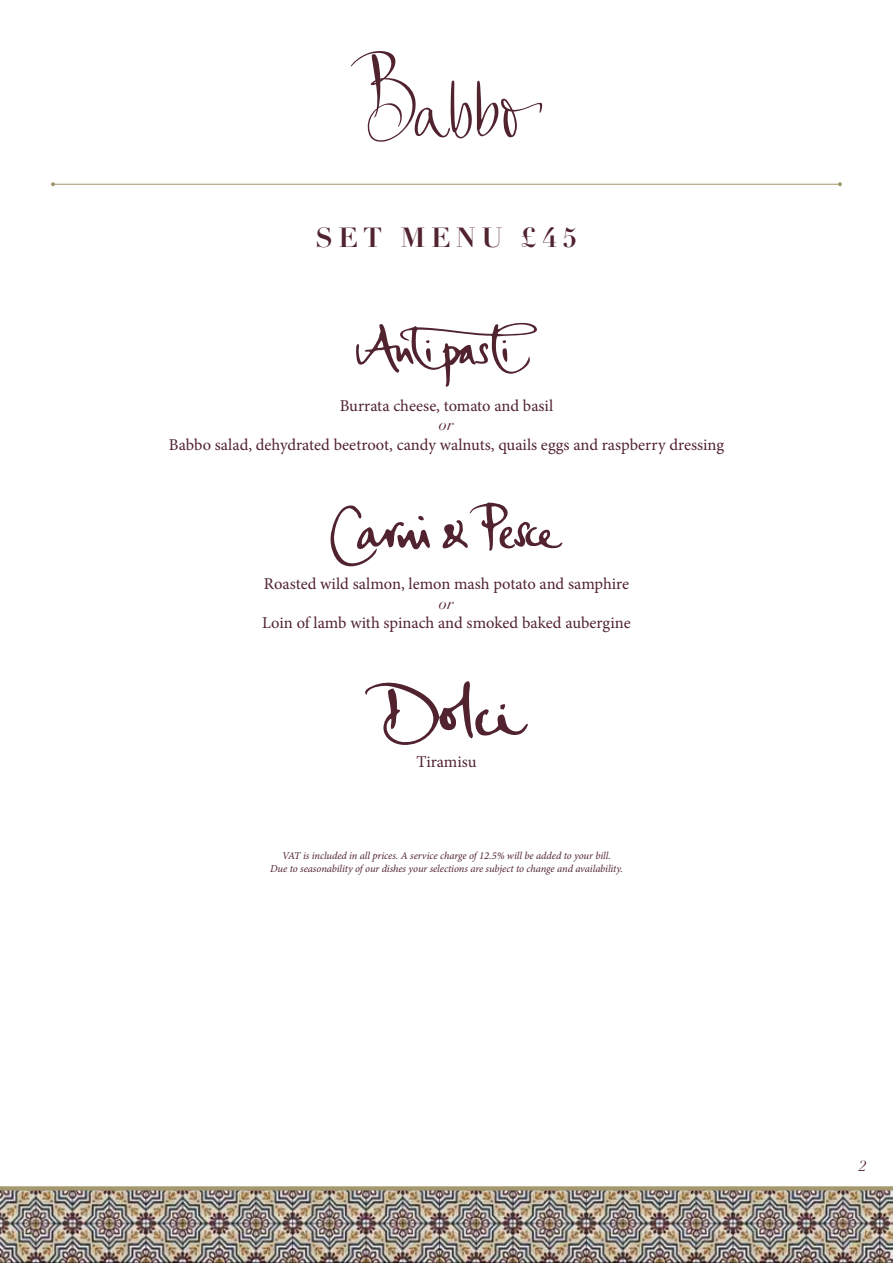
<style>
.page{position:relative;width:893px;height:1263px;background:#fff}
.page>*{position:absolute;margin:0;border:0;box-sizing:border-box;transform-origin:0 0}
.t1{font:700 27px "Didot";letter-spacing:.2em;color:#51232f}
.t2{font:16.5px "Minion Pro";color:#51232f}
.t3{font:italic 16.5px "Didot";color:#51232f}
.t4{font:italic 15px "Didot";color:#51232f}
.t5{font:italic 10.5px/12.6px "Minion Pro";letter-spacing:-.005em;color:#51232f;text-align:center}
</style>
<div class="page">
<svg style="left:351px;top:51px;width:192px;height:91px"></svg>
<hr style="left:53px;top:184px;width:787px;height:1px;background:#a3986e">
<svg style="left:51px;top:182px;width:4px;height:4px"></svg>
<svg style="left:838px;top:182px;width:4px;height:4px"></svg>
<img style="left:0;top:1190px;width:893px;height:73px">
<svg style="left:0;top:1186px;width:893px;height:4px;background:#a99f78"></svg>
<svg style="left:356px;top:322px;width:181px;height:65px"></svg>
<svg style="left:330px;top:505px;width:100px;height:62px"></svg>
<svg style="left:443px;top:502px;width:119px;height:49px"></svg>
<svg style="left:365px;top:681px;width:163px;height:64px"></svg>
<h1 class="t1" style="left:315px;top:221px;width:263px">SET MENU £45</h1>
<p class="t2" style="left:340px;top:394px;width:215px">Burrata cheese, tomato and basil</p>
<p class="t3" style="left:439px;top:415px;width:16px">or</p>
<p class="t2" style="left:169px;top:434px;width:557px">Babbo salad, dehydrated beetroot, candy walnuts, quails eggs and raspberry dressing</p>
<p class="t2" style="left:264px;top:572px;width:367px">Roasted wild salmon, lemon mash potato and samphire</p>
<p class="t3" style="left:439px;top:593px;width:16px">or</p>
<p class="t2" style="left:262px;top:612px;width:370px">Loin of lamb with spinach and smoked baked aubergine</p>
<p class="t2" style="left:416px;top:751px;width:62px">Tiramisu</p>
<p class="t5" style="left:270px;top:849px;width:354px">VAT is included in all prices. A service charge of 12.5% will be added to your bill.<br>Due to seasonability of our dishes your selections are subject to change and availability.</p>
<p class="t4" style="left:860px;top:1156px;width:9px">2</p>
</div>
